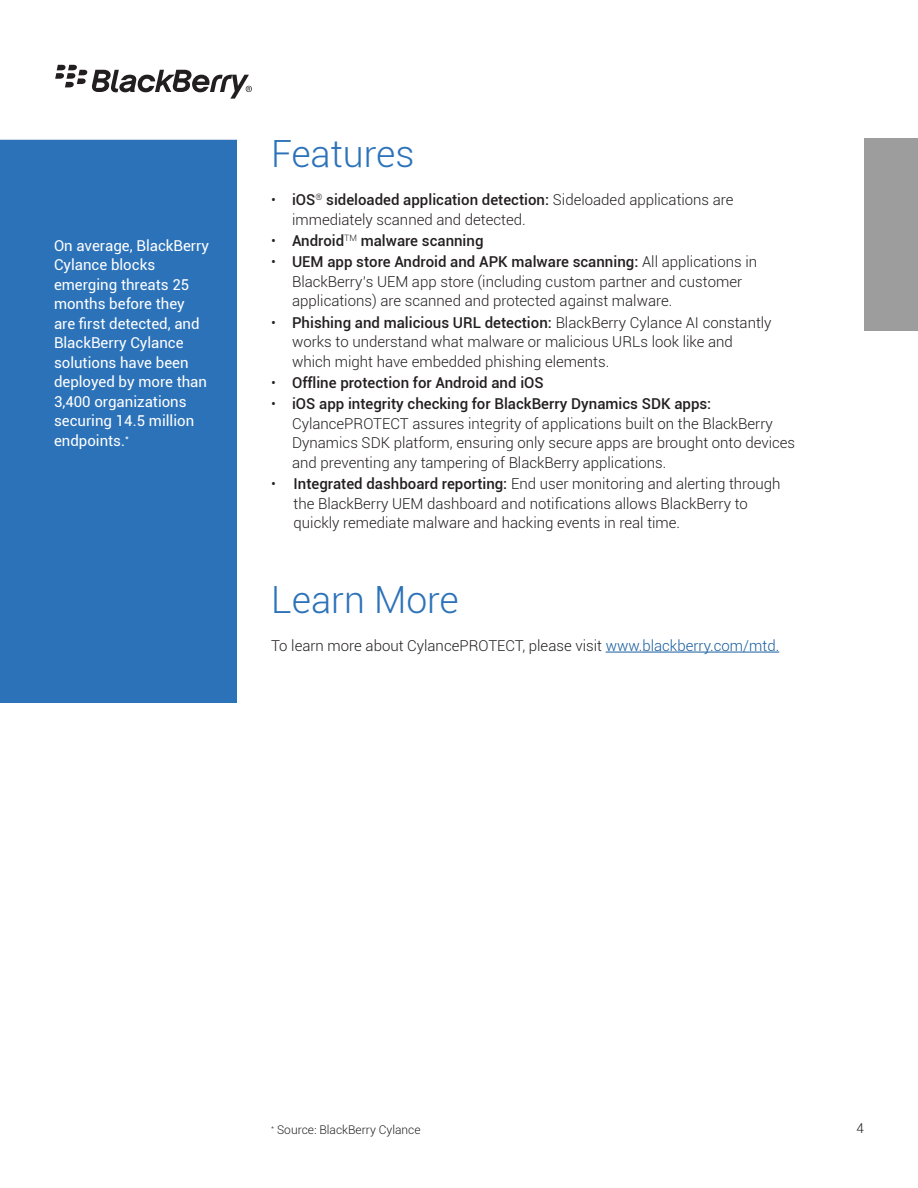
<style>
.page{position:relative;width:918px;height:1188px;background:#fff}
.page>*{position:absolute;margin:0;border:0;box-sizing:border-box;transform-origin:0 0}
.Header1{font:300 37.5px "Roboto";color:#2c72b9}
.Bullet1{font:300 15px/19.5px "Roboto";color:#231f20}
.Figure_Header{font:15px/19.5px "Roboto";color:#fff}
.Bullet_Last{font:300 15px/19.5px "Roboto";color:#231f20}
.Body{font:300 15px "Roboto";color:#231f20}
.Bullet1-2{font:500 15px "Roboto";color:#231f20}
.t1{font:300 13.5px "Roboto";color:#231f20}
.Footnote{font:300 12px "Roboto";color:#231f20}
.s1{font-weight:500}
.s2{font-weight:300}
.s3{color:#175d9e}
</style>
<div class="page">
<div style="left:864px;top:138px;width:54px;height:193px;background:#9c9d9c"></div>
<svg style="left:55px;top:65px;width:197px;height:34px"></svg>
<hr style="left:606px;top:652px;width:173px;height:1px;background:#175d9e">
<div style="left:0;top:140px;width:237px;height:563px;background:#2c72b9"></div>
<p class="Figure_Header" style="left:54px;top:235px;width:157px">On average, BlackBerry<br>Cylance blocks emerging threats 25 months before they are first detected, and<br>BlackBerry Cylance solutions have been deployed by more than<br>3,400 organizations securing 14.5 million endpoints.<sup>*</sup></p>
<p class="Header1" style="left:271px;top:128px;width:145px">Features</p>
<p class="Bullet1" style="left:292px;top:190px;width:443px;text-indent:-21px">• <span class="s1">iOS</span><sup>®</sup> <span class="s1">sideloaded application detection:</span> Sideloaded applications are immediately scanned and detected.</p>
<p class="Bullet1-2" style="left:271px;top:230px;width:214px"><span class="s2">•</span> Android<sup>TM</sup> malware scanning</p>
<p class="Bullet1" style="left:292px;top:252px;width:467px;text-indent:-21px">• <span class="s1">UEM app store Android and APK malware scanning:</span> All applications in<br>BlackBerry’s UEM app store (including custom partner and customer applications) are scanned and protected against malware.</p>
<p class="Bullet1" style="left:292px;top:312px;width:481px;text-indent:-21px">• <span class="s1">Phishing and malicious URL detection:</span> BlackBerry Cylance AI constantly works to understand what malware or malicious URLs look like and which might have embedded phishing elements.</p>
<p class="Bullet1-2" style="left:271px;top:372px;width:274px"><span class="s2">•</span> Offline protection for Android and iOS</p>
<p class="Bullet1" style="left:292px;top:394px;width:505px;text-indent:-21px">• <span class="s1">iOS app integrity checking for BlackBerry Dynamics SDK apps:<br></span>CylancePROTECT assures integrity of applications built on the BlackBerry Dynamics SDK platform, ensuring only secure apps are brought onto devices and preventing any tampering of BlackBerry applications.</p>
<p class="Bullet_Last" style="left:294px;top:474px;width:489px;text-indent:-22px">• <span class="s1">Integrated dashboard reporting:</span> End user monitoring and alerting through the BlackBerry UEM dashboard and notifications allows BlackBerry to quickly remediate malware and hacking events in real time.</p>
<p class="Header1" style="left:271px;top:574px;width:189px">Learn More</p>
<p class="Body" style="left:271px;top:635px;width:510px">To learn more about CylancePROTECT, please visit <span class="s3">www.blackberry.com/mtd.</span></p>
<p class="Footnote" style="left:271px;top:1121px;width:151px"><sup>*</sup> Source: BlackBerry Cylance</p>
<p class="t1" style="left:857px;top:1119px;width:9px">4</p>
</div>
